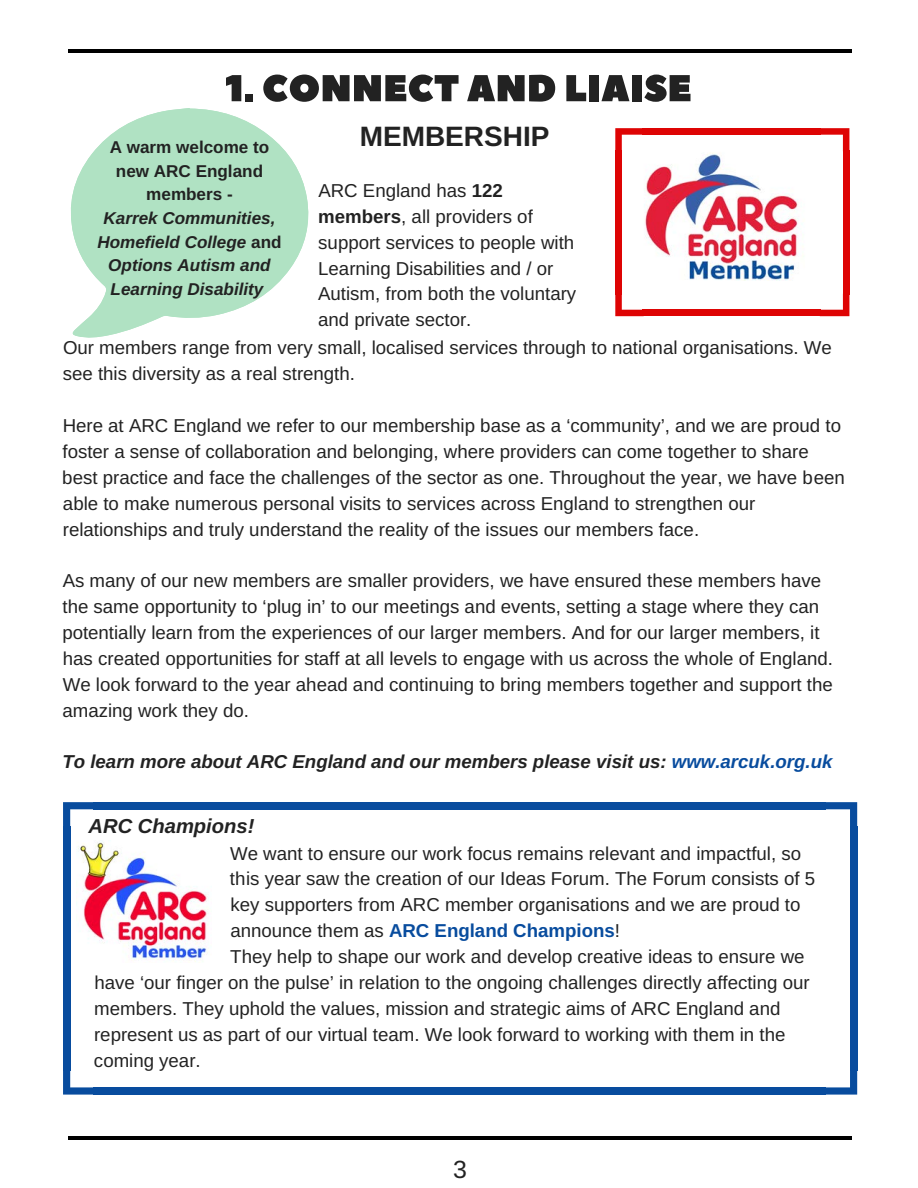
<style>
.page{position:relative;width:918px;height:1188px;background:#fff}
.page>*{position:absolute;margin:0;border:0;box-sizing:border-box;transform-origin:0 0}
.t1{font:700 28.05px "Arimo";color:#222}
.t2{font:24.9px "Arimo";color:#222}
.t3{font:italic 700 20.25px "Arimo";color:#222}
.t4{font:18.6px/26px "Arimo";color:#222}
.t5{font:italic 700 18.6px "Arimo";color:#222}
.t6{font:italic 700 17.1px/23.7px "Arimo";color:#222;text-align:center}
.t7{font:700 17.1px/23.7px "Arimo";color:#222;text-align:center}
.s1{font-style:normal}
.s2{font-weight:700}
.s3{color:#084c9e}
.s4{font-weight:700;color:#084c9e}
</style>
<div class="page">
<hr style="left:68px;top:50px;width:783px;height:3px;background:#000">
<hr style="left:68px;top:1136px;width:783px;height:4px;background:#000">
<svg style="left:226px;top:75px;width:15px;height:26px"></svg>
<div style="left:245px;top:94px;width:8px;height:7px;background:#222"></div>
<svg style="left:263px;top:75px;width:196px;height:27px"></svg>
<svg style="left:467px;top:75px;width:88px;height:27px"></svg>
<svg style="left:566px;top:75px;width:20px;height:26px"></svg>
<div style="left:589px;top:75px;width:10px;height:26px;background:#222"></div>
<svg style="left:601px;top:75px;width:28px;height:26px"></svg>
<div style="left:632px;top:75px;width:10px;height:26px;background:#222"></div>
<svg style="left:644px;top:75px;width:47px;height:27px"></svg>
<svg style="left:63px;top:802px;width:31px;height:26px"></svg>
<div style="left:63px;top:827px;width:7px;height:244px;background:#084c9e"></div>
<svg style="left:63px;top:1070px;width:30px;height:25px"></svg>
<div style="left:93px;top:1087px;width:733px;height:8px;background:#084c9e"></div>
<svg style="left:826px;top:1071px;width:31px;height:24px"></svg>
<div style="left:850px;top:827px;width:7px;height:244px;background:#084c9e"></div>
<div style="left:93px;top:802px;width:733px;height:7px;background:#084c9e"></div>
<svg style="left:825px;top:802px;width:32px;height:25px"></svg>
<img style="left:76px;top:840px;width:133px;height:123px">
<svg style="left:615px;top:128px;width:28px;height:22px"></svg>
<div style="left:615px;top:150px;width:7px;height:145px;background:#de0404"></div>
<svg style="left:615px;top:295px;width:29px;height:21px"></svg>
<div style="left:643px;top:310px;width:178px;height:6px;background:#de0404"></div>
<svg style="left:820px;top:294px;width:29px;height:22px"></svg>
<div style="left:843px;top:150px;width:6px;height:145px;background:#de0404"></div>
<div style="left:643px;top:128px;width:178px;height:7px;background:#de0404"></div>
<svg style="left:821px;top:128px;width:28px;height:23px"></svg>
<img style="left:623px;top:146px;width:219px;height:134px">
<svg style="left:71px;top:108px;width:237px;height:230px;fill:#b0e2c3"></svg>
<p class="t7" style="left:110px;top:135px;width:161px">A warm welcome to new ARC England members -</p>
<p class="t6" style="left:97px;top:206px;width:186px">Karrek Communities,<br>Homefield College <span class="s1">and<br></span>Options Autism and<br>Learning Disability</p>
<h1 class="t1" style="left:360px;top:121px;width:191px">MEMBERSHIP</h1>
<p class="t4" style="left:318px;top:177px;width:260px">ARC England has <span class="s2">122 members</span>, all providers of support services to people with<br>Learning Disabilities and / or<br>Autism, from both the voluntary and private sector.</p>
<p class="t4" style="left:63px;top:335px;width:771px">Our members range from very small, localised services through to national organisations. We see this diversity as a real strength.</p>
<p class="t4" style="left:62px;top:413px;width:784px">Here at ARC England we refer to our membership base as a ‘community’, and we are proud to foster a sense of collaboration and belonging, where providers can come together to share best practice and face the challenges of the sector as one. Throughout the year, we have been able to make numerous personal visits to services across England to strengthen our relationships and truly understand the reality of the issues our members face.</p>
<p class="t4" style="left:62px;top:568px;width:772px">As many of our new members are smaller providers, we have ensured these members have the same opportunity to ‘plug in’ to our meetings and events, setting a stage where they can potentially learn from the experiences of our larger members. And for our larger members, it has created opportunities for staff at all levels to engage with us across the whole of England.<br>We look forward to the year ahead and continuing to bring members together and support the amazing work they do.</p>
<p class="t5" style="left:62px;top:752px;width:772px">To learn more about ARC England and our members please visit us: <span class="s3">www.arcuk.org.uk</span></p>
<p class="t3" style="left:89px;top:814px;width:168px">ARC Champions!</p>
<p class="t4" style="left:230px;top:840px;width:587px">We want to ensure our work focus remains relevant and impactful, so this year saw the creation of our Ideas Forum. The Forum consists of 5 key supporters from ARC member organisations and we are proud to announce them as <span class="s4">ARC England Champions</span>!<br>They help to shape our work and develop creative ideas to ensure we</p>
<p class="t4" style="left:94px;top:969px;width:717px">have ‘our finger on the pulse’ in relation to the ongoing challenges directly affecting our members. They uphold the values, mission and strategic aims of ARC England and represent us as part of our virtual team. We look forward to working with them in the coming year.</p>
<h2 class="t2" style="left:453px;top:1155px;width:15px">3</h2>
</div>
